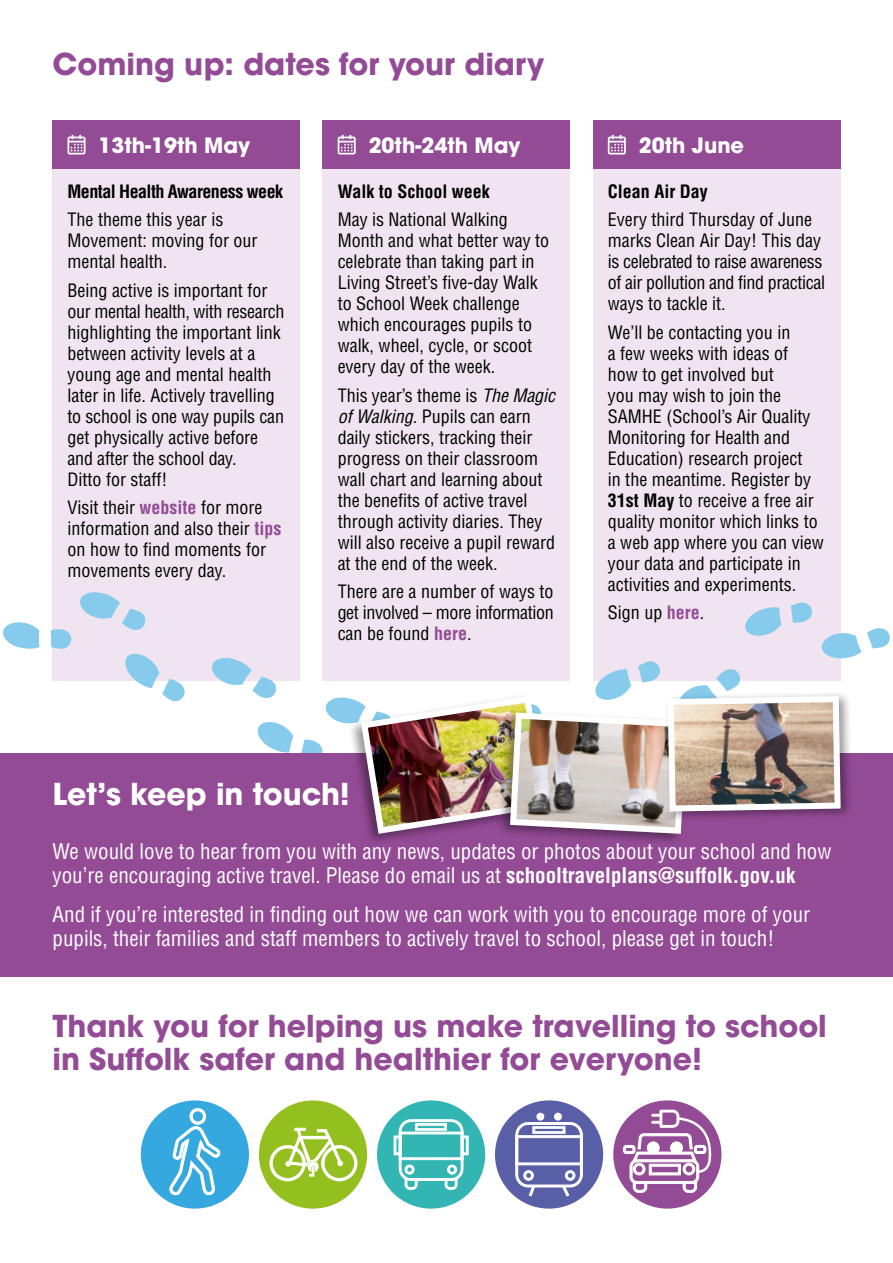
<style>
.page{position:relative;width:893px;height:1263px;background:#fff}
.page>*{position:absolute;margin:0;border:0;box-sizing:border-box;transform-origin:0 0}
.H2_Header{font:700 30px/33px "ITC Avant Garde Pro";color:#944b96}
.H2_Header-2{font:700 30px "ITC Avant Garde Pro";color:#fff}
.P_Intro{font:condensed 21px/24px "Helvetica LT Std";color:#fff}
.H2_Article_header{font:700 21px "ITC Avant Garde Pro";color:#fff}
.P_Body{font:condensed 18px/21px "Helvetica LT Std";color:#000}
.P_Body-2{font:condensed 18px/21px "Helvetica LT Std";letter-spacing:-.02em;color:#000}
.P_Body-3{font:700 condensed 18px "Helvetica LT Std";color:#000}
.P_Body-4{font:700 condensed 18px "Helvetica LT Std";letter-spacing:-.03em;color:#000}
.s1{font-weight:700;color:#944b96}
.s2{font-style:italic}
.s3{font-weight:700}
</style>
<div class="page">
<div style="left:52px;top:120px;width:248px;height:50px;background:#944b96"></div>
<div style="left:68px;top:137px;width:18px;height:18px;border:2px solid #fff"></div>
<svg style="left:68px;top:135px;width:17px;height:16px"></svg>
<div style="left:52px;top:170px;width:248px;height:511px;background:#efe4ef"></div>
<div style="left:323px;top:120px;width:247px;height:50px;background:#944b96"></div>
<div style="left:338px;top:137px;width:18px;height:17px;border:2px solid #fff"></div>
<svg style="left:338px;top:135px;width:17px;height:16px"></svg>
<div style="left:323px;top:170px;width:247px;height:511px;background:#efe4ef"></div>
<div style="left:593px;top:120px;width:247px;height:50px;background:#944b96"></div>
<div style="left:608px;top:137px;width:18px;height:17px;border:2px solid #fff"></div>
<svg style="left:608px;top:135px;width:17px;height:16px"></svg>
<div style="left:593px;top:170px;width:247px;height:511px;background:#efe4ef"></div>
<svg style="left:125px;top:653px;width:60px;height:49px"></svg>
<svg style="left:80px;top:592px;width:66px;height:38px"></svg>
<svg style="left:3px;top:622px;width:69px;height:27px"></svg>
<div style="left:0;top:753px;width:893px;height:223px;background:#944b96"></div>
<div style="left:496px;top:709px;width:193px;height:137px;background:#000;opacity:.4"></div>
<img style="left:212px;top:602px;width:678px;height:235px">
<div style="left:259px;top:1100px;width:108px;height:108px;background:#93c01f;border-radius:50%"></div>
<svg style="left:270px;top:1118px;width:87px;height:63px"></svg>
<div style="left:377px;top:1100px;width:108px;height:108px;background:#33b5b3;border-radius:50%"></div>
<svg style="left:394px;top:1119px;width:74px;height:70px"></svg>
<div style="left:141px;top:1100px;width:108px;height:108px;background:#35a8e0;border-radius:50%"></div>
<svg style="left:170px;top:1108px;width:50px;height:87px"></svg>
<div style="left:613px;top:1100px;width:108px;height:108px;background:#944b96;border-radius:50%"></div>
<svg style="left:623px;top:1109px;width:89px;height:84px"></svg>
<div style="left:495px;top:1100px;width:108px;height:108px;background:#585fa7;border-radius:50%"></div>
<div style="left:554px;top:1113px;width:7px;height:7px;background:#fff;border-radius:50%"></div>
<div style="left:554px;top:1113px;width:7px;height:7px;border:1px solid #fff;border-radius:50%"></div>
<div style="left:537px;top:1113px;width:7px;height:7px;background:#fff;border-radius:50%"></div>
<div style="left:537px;top:1113px;width:7px;height:7px;border:1px solid #fff;border-radius:50%"></div>
<svg style="left:515px;top:1122px;width:68px;height:74px"></svg>
<h2 class="H2_Header" style="left:52px;top:47px;width:493px">Coming up: dates for your diary</h2>
<h2 class="H2_Article_header" style="left:98px;top:131px;width:153px">13th-19th May</h2>
<p class="P_Body-4" style="left:68px;top:180px;width:217px">Mental Health Awareness week</p>
<p class="P_Body" style="left:68px;top:209px;width:191px">The theme this year is<br>Movement: moving for our mental health.</p>
<p class="P_Body" style="left:68px;top:279px;width:218px">Being active is important for our mental health, with research highlighting the important link between activity levels at a young age and mental health later in life. Actively travelling to school is one way pupils can get physically active before and after the school day.<br>Ditto for staff!</p>
<p class="P_Body" style="left:68px;top:497px;width:215px">Visit their <span class="s1">website</span> for more information and also their <span class="s1">tips </span>on how to find moments for movements every day.</p>
<h2 class="H2_Article_header" style="left:369px;top:131px;width:153px">20th-24th May</h2>
<p class="P_Body-3" style="left:338px;top:180px;width:154px">Walk to School week</p>
<p class="P_Body" style="left:338px;top:209px;width:213px">May is National Walking<br>Month and what better way to celebrate than taking part in<br>Living Street’s five-day Walk to School Week challenge which encourages pupils to walk, wheel, cycle, or scoot every day of the week.</p>
<p class="P_Body" style="left:338px;top:384px;width:219px">This year’s theme is <span class="s2">The Magic of Walking</span>. Pupils can earn daily stickers, tracking their progress on their classroom wall chart and learning about the benefits of active travel through activity diaries. They will also receive a pupil reward at the end of the week.</p>
<p class="P_Body" style="left:338px;top:581px;width:218px;text-align:justify">There are a number of ways to get involved – more information can be found <span class="s1">here</span>.</p>
<h2 class="H2_Article_header" style="left:639px;top:131px;width:107px">20th June</h2>
<p class="P_Body-3" style="left:608px;top:180px;width:102px">Clean Air Day</p>
<p class="P_Body-2" style="left:608px;top:209px;width:219px">Every third Thursday of June marks Clean Air Day! This day is celebrated to raise awareness of air pollution and find practical ways to tackle it.</p>
<p class="P_Body" style="left:608px;top:321px;width:217px">We’ll be contacting you in<br>a few weeks with ideas of<br>how to get involved but<br>you may wish to join the<br>SAMHE (School’s Air Quality<br>Monitoring for Health and<br>Education) research project<br>in the meantime. Register by<br><span class="s3">31st May</span> to receive a free air quality monitor which links to a web app where you can view your data and participate in activities and experiments.</p>
<p class="P_Body" style="left:608px;top:602px;width:98px">Sign up <span class="s1">here</span>.</p>
<h2 class="H2_Header-2" style="left:52px;top:774px;width:299px">Let’s keep in touch!</h2>
<p class="P_Intro" style="left:52px;top:840px;width:780px">We would love to hear from you with any news, updates or photos about your school and how you’re encouraging active travel. Please do email us at <span class="s3">schooltravelplans@suffolk.gov.uk</span></p>
<p class="P_Intro" style="left:52px;top:903px;width:759px">And if you’re interested in finding out how we can work with you to encourage more of your pupils, their families and staff members to actively travel to school, please get in touch!</p>
<h2 class="H2_Header" style="left:52px;top:1009px;width:776px">Thank you for helping us make travelling to school in Suffolk safer and healthier for everyone!</h2>
</div>
